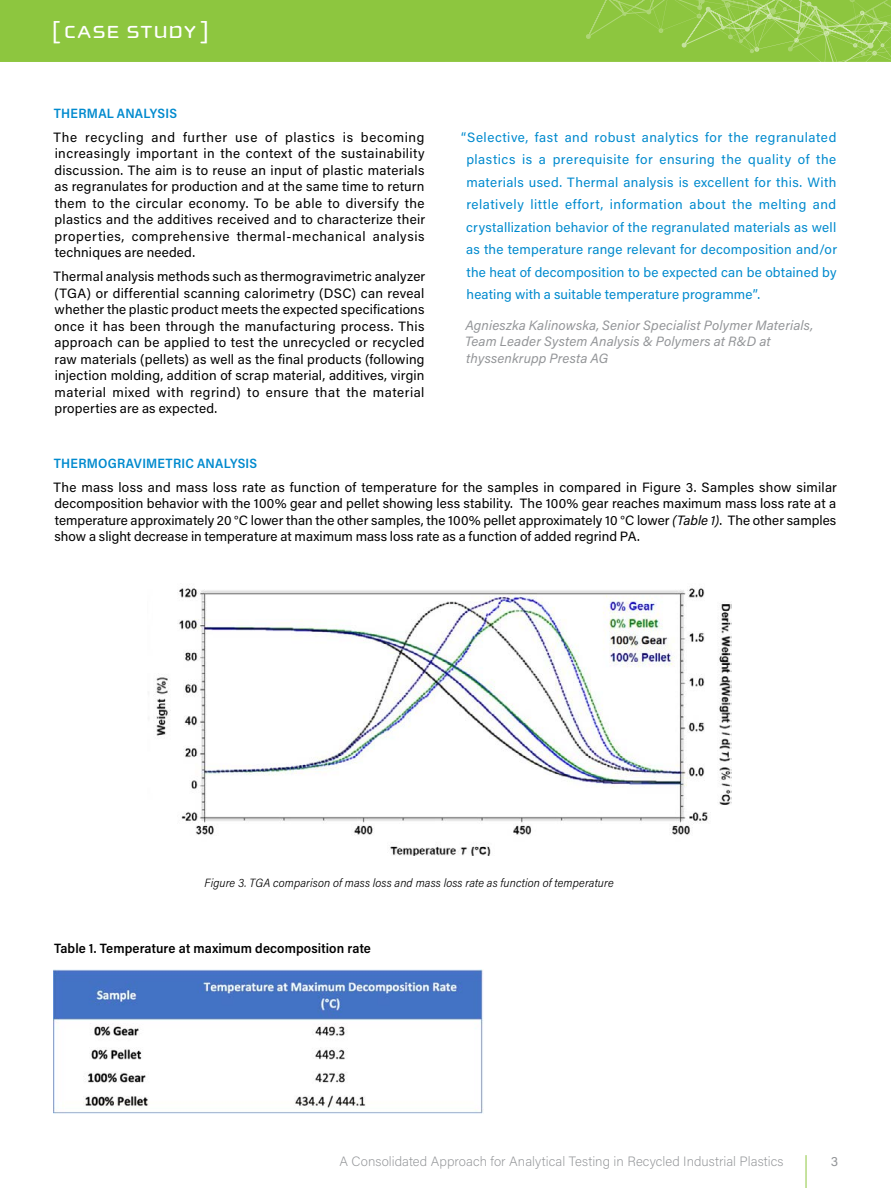
<style>
.page{position:relative;width:891px;height:1188px;background:#fff}
.page>*{position:absolute;margin:0;border:0;box-sizing:border-box;transform-origin:0 0}
.t1{font:25.5px "Cholla Unicase";letter-spacing:.03em;color:#fff;scale:1.1 1}
.t2{font:13.5px/16.5px "Acumin Pro";letter-spacing:.015em;color:#000;text-align:justify}
.t3{font:13.5px/22.5px "Acumin Pro";letter-spacing:.01em;color:#008ace;text-align:justify}
.t4{font:italic 13.5px/16.5px "Acumin Pro";letter-spacing:.01em;color:#939598}
.t5{font:200 13.5px "Acumin Pro";letter-spacing:.005em;color:#939598}
.t6{font:600 13.5px "Acumin Pro Semi Cond";letter-spacing:.01em;color:#000}
.t7{font:600 13.5px "Acumin Pro Semi Cond";letter-spacing:.02em;color:#008ace}
.t8{font:13.5px "Acumin Pro";color:#939598}
.t9{font:italic 300 12px "Acumin Pro Semi Cond";letter-spacing:.01em;color:#000}
.s1{font-style:italic}
</style>
<div class="page">
<div style="left:0;top:0;width:891px;height:62px;background:#8dc63f"></div>
<hr style="left:806px;top:1155px;width:1px;height:33px;background:#8dc63f">
<svg style="left:584px;top:0;width:307px;height:62px"></svg>
<img style="left:156px;top:588px;width:576px;height:267px">
<img style="left:54px;top:969px;width:429px;height:145px">
<h1 class="t1" style="left:52px;top:19px;width:145px">[ CASE STUDY ]</h1>
<p class="t7" style="left:54px;top:104px;width:125px">THERMAL ANALYSIS</p>
<p class="t2" style="left:54px;top:128px;width:373px">The recycling and further use of plastics is becoming increasingly important in the context of the sustainability discussion. The aim is to reuse an input of plastic materials as regranulates for production and at the same time to return them to the circular economy. To be able to diversify the plastics and the additives received and to characterize their properties, comprehensive thermal-mechanical analysis techniques are needed.</p>
<p class="t2" style="left:54px;top:268px;width:373px">Thermal analysis methods such as thermogravimetric analyzer (TGA) or differential scanning calorimetry (DSC) can reveal whether the plastic product meets the expected specifications once it has been through the manufacturing process. This approach can be applied to test the unrecycled or recycled raw materials (pellets) as well as the final products (following injection molding, addition of scrap material, additives, virgin material mixed with regrind) to ensure that the material properties are as expected.</p>
<p class="t3" style="left:466px;top:125px;width:372px;text-indent:-5px">“Selective, fast and robust analytics for the regranulated plastics is a prerequisite for ensuring the quality of the materials used. Thermal analysis is excellent for this. With relatively little effort, information about the melting and crystallization behavior of the regranulated materials as well as the temperature range relevant for decomposition and/or the heat of decomposition to be expected can be obtained by heating with a suitable temperature programme”.</p>
<p class="t4" style="left:465px;top:316px;width:350px">Agnieszka Kalinowska, Senior Specialist Polymer Materials,<br>Team Leader System Analysis &amp; Polymers at R&amp;D at thyssenkrupp Presta AG</p>
<p class="t7" style="left:54px;top:454px;width:205px">THERMOGRAVIMETRIC ANALYSIS</p>
<p class="t2" style="left:54px;top:478px;width:785px">The mass loss and mass loss rate as function of temperature for the samples in compared in Figure 3. Samples show similar decomposition behavior with the 100% gear and pellet showing less stability. The 100% gear reaches maximum mass loss rate at a temperature approximately 20 °C lower than the other samples, the 100% pellet approximately 10 °C lower <span class="s1">(Table 1)</span>. The other samples show a slight decrease in temperature at maximum mass loss rate as a function of added regrind PA.</p>
<p class="t9" style="left:205px;top:874px;width:411px">Figure 3. TGA comparison of mass loss and mass loss rate as function of temperature</p>
<p class="t6" style="left:54px;top:939px;width:319px">Table 1. Temperature at maximum decomposition rate</p>
<p class="t5" style="left:339px;top:1152px;width:446px">A Consolidated Approach for Analytical Testing in Recycled Industrial Plastics</p>
<p class="t8" style="left:831px;top:1151px;width:9px">3</p>
</div>
